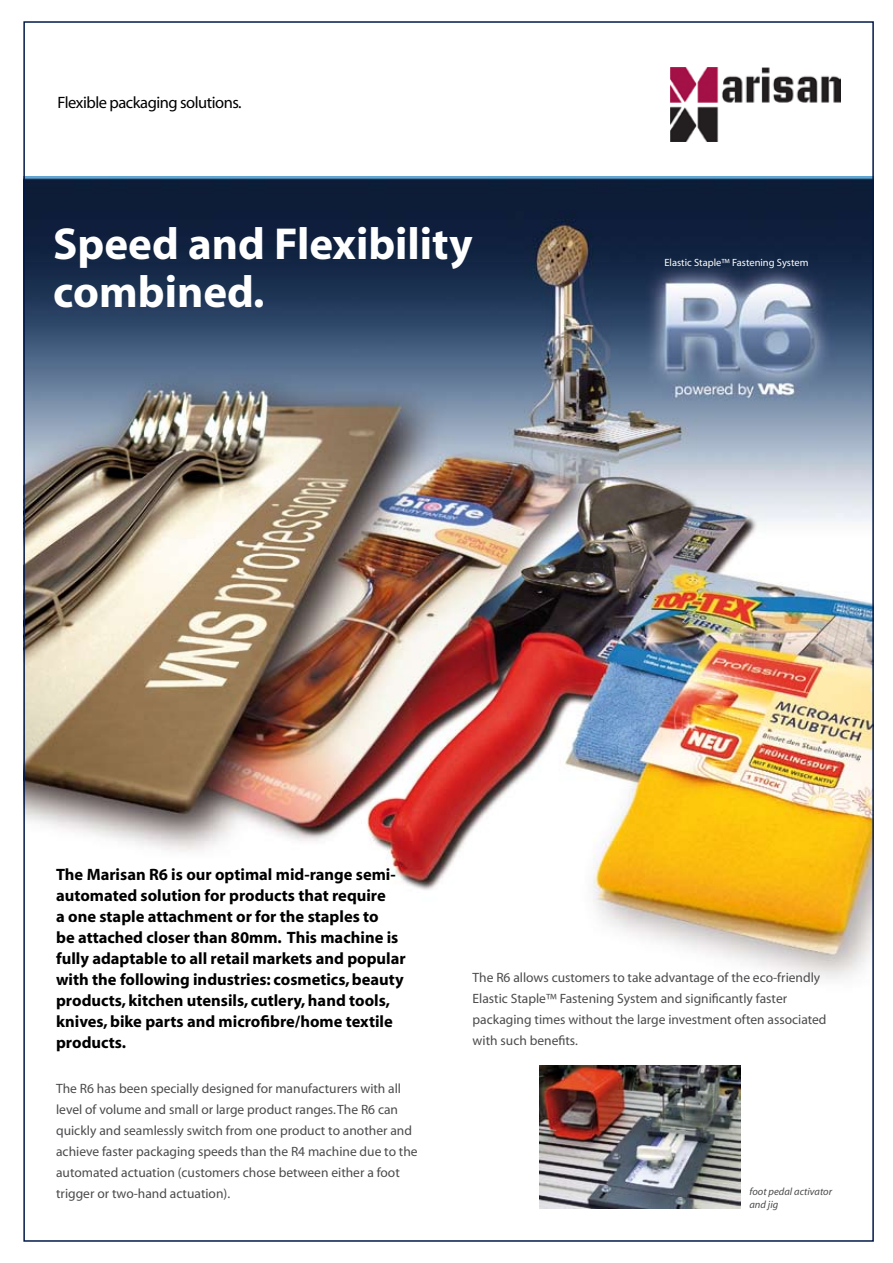
<style>
.page{position:relative;width:893px;height:1263px;background:#fff}
.page>*{position:absolute;margin:0;border:0;box-sizing:border-box;transform-origin:0 0}
.t1{font:700 45px/48px "Myriad";color:#fff}
.t2{font:700 16.5px/21px "Myriad";color:#000}
.t3{font:16.5px "Myriad";letter-spacing:-.03em;color:#000}
.t4{font:13.5px/21px "Myriad";color:#4b4b4d}
.t5{font:10.5px "Myriad";color:#fff}
.t6{font:italic 10.5px/13.5px "Myriad";color:#4b4b4d}
</style>
<div class="page">
<img style="left:670px;top:67px;width:170px;height:74px">
<img style="left:26px;top:176px;width:845px;height:803px">
<img style="left:539px;top:1066px;width:202px;height:143px">
<p class="t3" style="left:58px;top:94px;width:186px">Flexible packaging solutions.</p>
<h1 class="t1" style="left:53px;top:222px;width:421px">Speed and Flexibility combined.</h1>
<p class="t5" style="left:664px;top:257px;width:146px">Elastic Staple™ Fastening System</p>
<p class="t2" style="left:56px;top:864px;width:351px">The Marisan R6 is our optimal mid-range semi&shy;automated solution for products that require<br>a one staple attachment or for the staples to<br>be attached closer than 80mm. This machine is fully adaptable to all retail markets and popular with the following industries: cosmetics, beauty products, kitchen utensils, cutlery, hand tools, knives, bike parts and microfibre/home textile products.</p>
<p class="t4" style="left:56px;top:1079px;width:363px">The R6 has been specially designed for manufacturers with all level of volume and small or large product ranges. The R6 can quickly and seamlessly switch from one product to another and achieve faster packaging speeds than the R4 machine due to the automated actuation (customers chose between either a foot trigger or two-hand actuation).</p>
<p class="t4" style="left:473px;top:968px;width:355px">The R6 allows customers to take advantage of the eco-friendly Elastic Staple™ Fastening System and significantly faster packaging times without the large investment often associated with such benefits.</p>
<p class="t6" style="left:749px;top:1185px;width:84px">foot pedal activator and jig</p>
</div>
